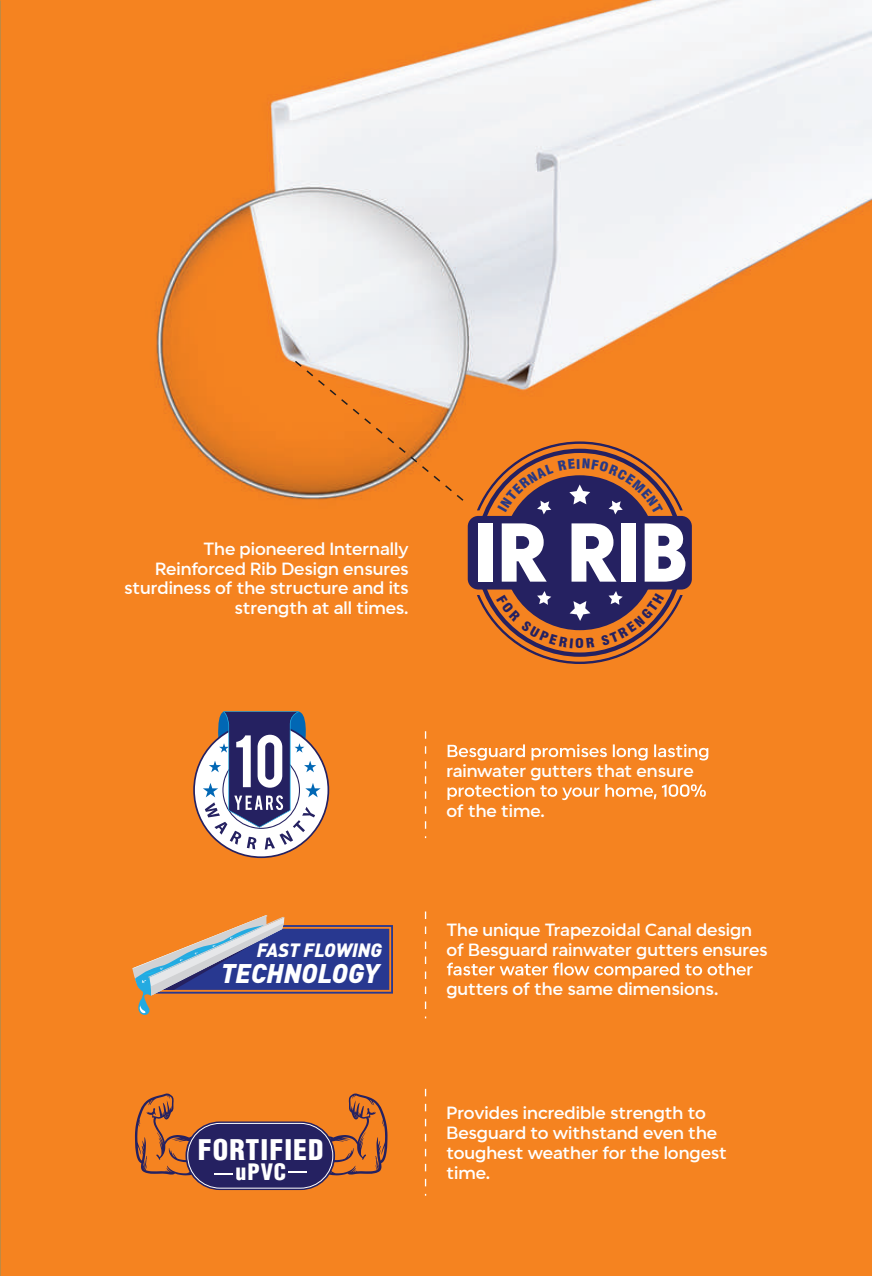
<style>
.page{position:relative;width:872px;height:1276px;background:#fff}
.page>*{position:absolute;margin:0;border:0;box-sizing:border-box;transform-origin:0 0}
.t1{font:83.1px "Solomon Sans Black";color:#fff}
.t2{font:27.75px "Switzerland Cond Black";letter-spacing:.04em;color:#fff}
.t3{font:italic 900 26.7px "DIN Pro";color:#fff}
.t4{font:22.05px "Switzerland Cond Black";color:#fff}
.t5{font:italic 900 19.05px "DIN Pro";color:#fff}
.t6{font:16.5px/19.8px "Shoika";color:#fff}
.t7{font:900 condensed 13.05px "Swiss 721 BT";color:#252161;scale:1.13 1}
</style>
<div class="page">
<img style="left:0;top:0;width:872px;height:1276px">
<svg style="left:447px;top:962px;width:305px;height:16px;background:#f7a259"></svg>
<svg style="left:135px;top:1093px;width:71px;height:82px;background:#d0712b"></svg>
<svg style="left:316px;top:1093px;width:71px;height:82px;background:#d0712b"></svg>
<div style="left:185px;top:1121px;width:150px;height:69px;background:#252161;border-radius:34px"></div>
<div style="left:187px;top:1123px;width:146px;height:65px;border:1px solid #fff;border-radius:32px"></div>
<svg style="left:214px;top:1173px;width:18px;height:1px"></svg>
<svg style="left:289px;top:1172px;width:18px;height:1px"></svg>
<div style="left:502px;top:475px;width:155px;height:155px;background:#252161;border-radius:50%"></div>
<div style="left:468px;top:516px;width:224px;height:73px;background:#252161;border-radius:11px"></div>
<svg style="left:132px;top:915px;width:261px;height:100px;background:#956f6b"></svg>
<svg style="left:447px;top:744px;width:261px;height:16px"></svg>
<svg style="left:447px;top:784px;width:259px;height:16px;background:#f7a259"></svg>
<svg style="left:193px;top:708px;width:136px;height:150px"></svg>
<svg style="left:293px;top:359px;width:172px;height:144px;background:#e7934c"></svg>
<svg style="left:425px;top:731px;width:1px;height:107px"></svg>
<svg style="left:425px;top:911px;width:1px;height:107px"></svg>
<svg style="left:425px;top:1088px;width:1px;height:107px"></svg>
<svg style="left:476px;top:441px;width:208px;height:73px"></svg>
<svg style="left:476px;top:591px;width:208px;height:73px"></svg>
<p class="t6" style="left:124px;top:538px;width:286px;text-align:right">The pioneered Internally<br>Reinforced Rib Design ensures sturdiness of the structure and its strength at all times.</p>
<h1 class="t1" style="left:475px;top:504px;width:217px">IR RIB</h1>
<p class="t7" style="left:575px;top:635px;width:9px">O</p>
<p class="t5" style="left:257px;top:934px;width:127px">FAST FLOWING</p>
<h3 class="t3" style="left:221px;top:950px;width:160px">TECHNOLOGY</h3>
<h2 class="t2" style="left:198px;top:1132px;width:127px">FORTIFIED</h2>
<h3 class="t4" style="left:236px;top:1158px;width:52px">uPVC</h3>
<p class="t6" style="left:446px;top:760px;width:249px">rainwater gutters that ensure</p>
<p class="t6" style="left:446px;top:800px;width:100px">of the time.</p>
<p class="t6" style="left:446px;top:919px;width:323px">The unique Trapezoidal Canal design of Besguard rainwater gutters ensures</p>
<p class="t6" style="left:446px;top:979px;width:273px">gutters of the same dimensions.</p>
<p class="t6" style="left:446px;top:1103px;width:282px">Provides incredible strength to<br>Besguard to withstand even the toughest weather for the longest time.</p>
</div>
